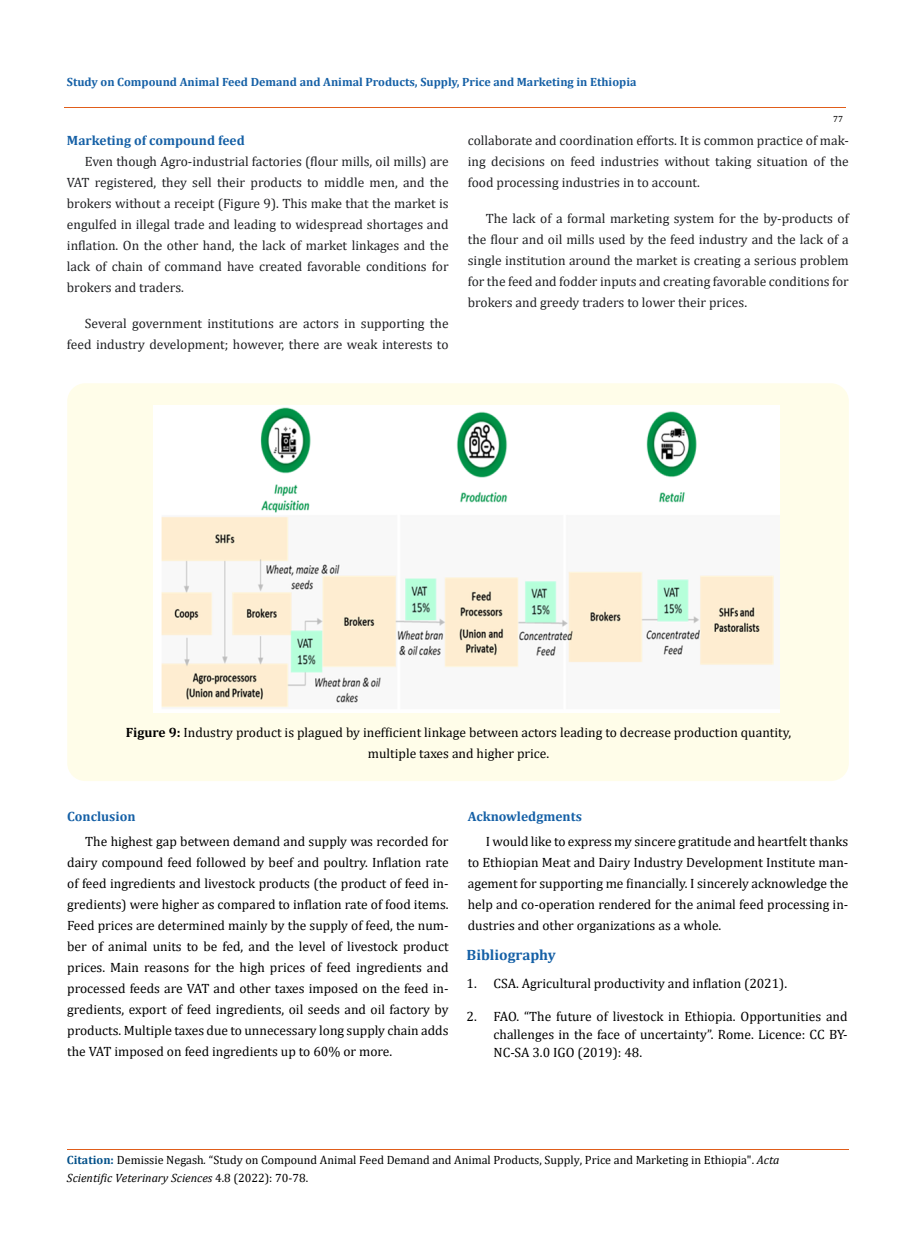
<style>
.page{position:relative;width:917px;height:1260px;background:#fff}
.page>*{position:absolute;margin:0;border:0;box-sizing:border-box;transform-origin:0 0}
.t1{font:700 15px "Cambria";color:#1560a6}
.t2{font:13.5px/21px "Cambria";color:#000;text-align:justify}
.t3{font:13.5px/21px "Cambria";color:#202124;text-align:justify}
.t4{font:700 13.5px "Cambria";color:#1560a6}
.t5{font:12px/18px "Cambria";color:#000}
.t6{font:700 12px "Cambria";color:#1560a6}
.t7{font:9px "Cambria";color:#000}
.s1{font-weight:700}
.s2{font-weight:700;color:#035089}
.s3{font-style:italic}
</style>
<div class="page">
<div style="left:67px;top:383px;width:781px;height:398px;background:#fffde9;border-radius:18px"></div>
<img style="left:153px;top:406px;width:626px;height:306px">
<hr style="left:64px;top:108px;width:781px;height:1px;background:#e05d1a">
<hr style="left:67px;top:1149px;width:781px;height:1px;background:#e05d1a">
<p class="t6" style="left:67px;top:73px;width:571px">Study on Compound Animal Feed Demand and Animal Products, Supply, Price and Marketing in Ethiopia</p>
<p class="t7" style="left:833px;top:113px;width:11px">77</p>
<p class="t4" style="left:67px;top:131px;width:179px">Marketing of compound feed</p>
<p class="t3" style="left:67px;top:151px;width:383px;text-indent:18px">Even though Agro-industrial factories (flour mills, oil mills) are VAT registered, they sell their products to middle men, and the brokers without a receipt (Figure 9). This make that the market is engulfed in illegal trade and leading to widespread shortages and inflation. On the other hand, the lack of market linkages and the lack of chain of command have created favorable conditions for brokers and traders.</p>
<p class="t3" style="left:67px;top:313px;width:383px;text-align:right">Several government institutions are actors in supporting the feed industry development; however, there are weak interests to</p>
<p class="t3" style="left:468px;top:130px;width:382px">collaborate and coordination efforts. It is common practice of mak&shy;ing decisions on feed industries without taking situation of the food processing industries in to account.</p>
<p class="t3" style="left:468px;top:208px;width:382px;text-indent:18px">The lack of a formal marketing system for the by-products of the flour and oil mills used by the feed industry and the lack of a single institution around the market is creating a serious problem for the feed and fodder inputs and creating favorable conditions for brokers and greedy traders to lower their prices.</p>
<p class="t2" style="left:126px;top:722px;width:667px;text-align:center"><span class="s1">Figure 9:</span> Industry product is plagued by inefficient linkage between actors leading to decrease production quantity, multiple taxes and higher price.</p>
<p class="t4" style="left:67px;top:807px;width:70px">Conclusion</p>
<p class="t2" style="left:67px;top:831px;width:383px;text-indent:18px">The highest gap between demand and supply was recorded for dairy compound feed followed by beef and poultry. Inflation rate of feed ingredients and livestock products (the product of feed in&shy;gredients) were higher as compared to inflation rate of food items.<br>Feed prices are determined mainly by the supply of feed, the num&shy;ber of animal units to be fed, and the level of livestock product prices. Main reasons for the high prices of feed ingredients and processed feeds are VAT and other taxes imposed on the feed in&shy;gredients, export of feed ingredients, oil seeds and oil factory by products. Multiple taxes due to unnecessary long supply chain adds the VAT imposed on feed ingredients up to 60% or more.</p>
<p class="t4" style="left:468px;top:807px;width:116px">Acknowledgments</p>
<p class="t2" style="left:468px;top:831px;width:382px;text-indent:18px">I would like to express my sincere gratitude and heartfelt thanks to Ethiopian Meat and Dairy Industry Development Institute man&shy;agement for supporting me financially. I sincerely acknowledge the help and co-operation rendered for the animal feed processing in&shy;dustries and other organizations as a whole.</p>
<p class="t1" style="left:466px;top:944px;width:91px">Bibliography</p>
<p class="t2" style="left:466px;top:973px;width:322px">1. CSA. Agricultural productivity and inflation (2021).</p>
<p class="t2" style="left:493px;top:1008px;width:355px;line-height:18px;text-indent:-27px">2. FAO. “The future of livestock in Ethiopia. Opportunities and challenges in the face of uncertainty”. Rome. Licence: CC BY-NC-SA 3.0 IGO (2019): 48.</p>
<p class="t5" style="left:67px;top:1151px;width:714px"><span class="s2">Citation:</span> Demissie Negash<span class="s3">.</span> “Study on Compound Animal Feed Demand and Animal Products, Supply, Price and Marketing in Ethiopia". <span class="s3">Acta<br>Scientific Veterinary Sciences</span> 4.8 (2022): 70-78.</p>
</div>
